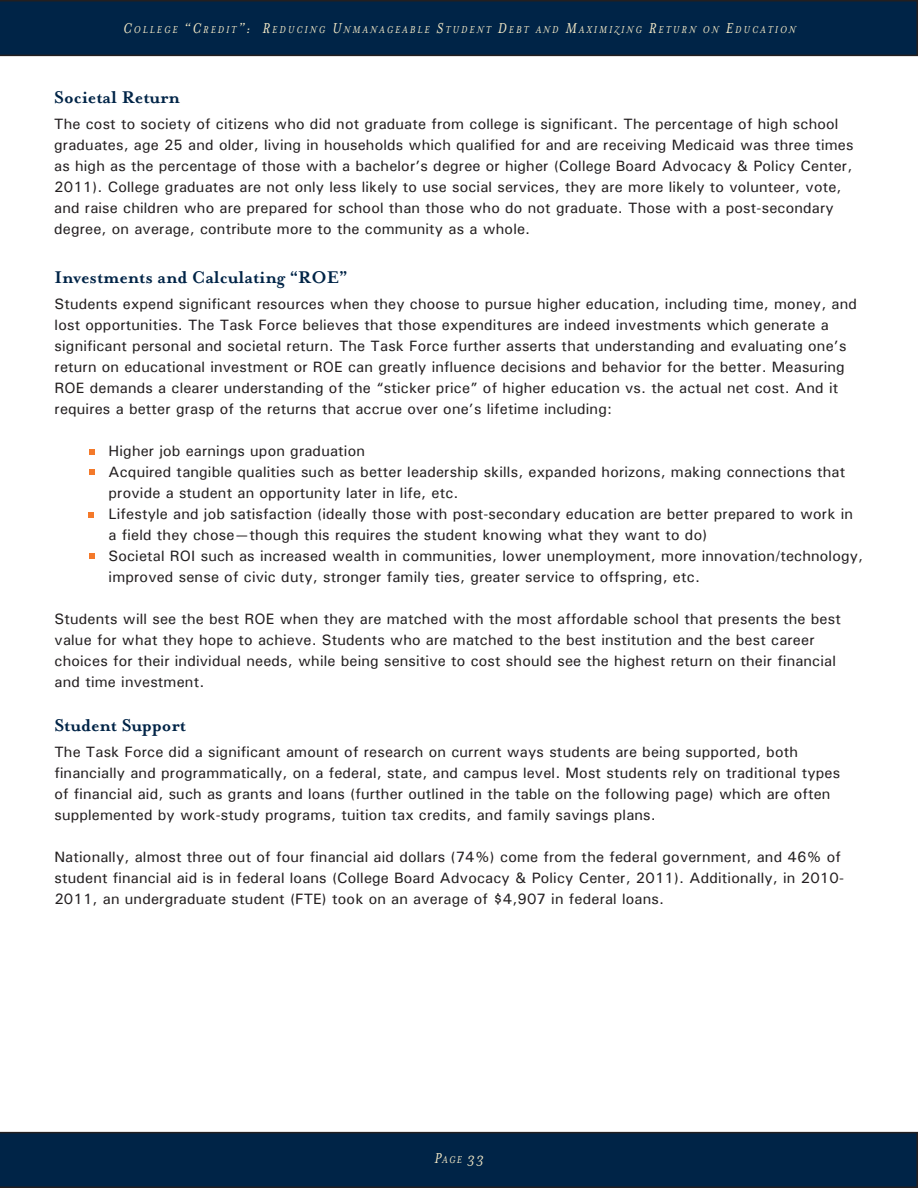
<style>
.page{position:relative;width:918px;height:1188px;background:#fff}
.page>*{position:absolute;margin:0;border:0;box-sizing:border-box;transform-origin:0 0}
.t1{font:700 19.5px "Mrs Eaves OT";color:#002447}
.t2{font:italic 16.5px "Mrs Eaves OT";color:#f2e8c6}
.t3{font:500 15px/21px "Univers";letter-spacing:.01em;color:#231f20}
.t4{font:italic 11.55px "Mrs Eaves OT";letter-spacing:.17em;color:#f2e8c6}
.s1{font-size:16.5px}
.s2{font-size:11.55px}
</style>
<div class="page">
<svg style="left:0;top:0;width:918px;height:56px;background:#012344"></svg>
<svg style="left:0;top:1132px;width:918px;height:56px;background:#012344"></svg>
<svg style="left:89px;top:450px;width:5px;height:5px"></svg>
<svg style="left:89px;top:469px;width:5px;height:6px"></svg>
<svg style="left:89px;top:553px;width:5px;height:6px"></svg>
<svg style="left:89px;top:512px;width:5px;height:5px"></svg>
<p class="t4" style="left:123px;top:23px;width:674px"><span class="s1">C</span>OLLEGE <span class="s1">“C</span>REDIT<span class="s1">”: R</span>EDUCING <span class="s1">U</span>NMANAGEABLE <span class="s1">S</span>TUDENT <span class="s1">D</span>EBT AND <span class="s1">M</span>AXIMIZING <span class="s1">R</span>ETURN ON <span class="s1">E</span>DUCATION</p>
<p class="t1" style="left:54px;top:86px;width:127px">Societal Return</p>
<p class="t3" style="left:54px;top:113px;width:801px">The cost to society of citizens who did not graduate from college is significant. The percentage of high school graduates, age 25 and older, living in households which qualified for and are receiving Medicaid was three times as high as the percentage of those with a bachelor’s degree or higher (College Board Advocacy &amp; Policy Center, 2011). College graduates are not only less likely to use social services, they are more likely to volunteer, vote, and raise children who are prepared for school than those who do not graduate. Those with a post-secondary degree, on average, contribute more to the community as a whole.</p>
<p class="t1" style="left:55px;top:266px;width:295px">Investments and Calculating “ROE”</p>
<p class="t3" style="left:55px;top:293px;width:804px">Students expend significant resources when they choose to pursue higher education, including time, money, and lost opportunities. The Task Force believes that those expenditures are indeed investments which generate a significant personal and societal return. The Task Force further asserts that understanding and evaluating one’s return on educational investment or ROE can greatly influence decisions and behavior for the better. Measuring ROE demands a clearer understanding of the “sticker price” of higher education vs. the actual net cost. And it requires a better grasp of the returns that accrue over one’s lifetime including:</p>
<p class="t3" style="left:109px;top:440px;width:258px">Higher job earnings upon graduation</p>
<p class="t3" style="left:109px;top:461px;width:738px">Acquired tangible qualities such as better leadership skills, expanded horizons, making connections that</p>
<p class="t3" style="left:109px;top:482px;width:351px">provide a student an opportunity later in life, etc.</p>
<p class="t3" style="left:109px;top:503px;width:746px">Lifestyle and job satisfaction (ideally those with post-secondary education are better prepared to work in</p>
<p class="t3" style="left:109px;top:524px;width:600px">a field they chose—though this requires the student knowing what they want to do)</p>
<p class="t3" style="left:109px;top:545px;width:756px">Societal ROI such as increased wealth in communities, lower unemployment, more innovation/technology,</p>
<p class="t3" style="left:109px;top:566px;width:593px">improved sense of civic duty, stronger family ties, greater service to offspring, etc.</p>
<p class="t3" style="left:55px;top:608px;width:788px">Students will see the best ROE when they are matched with the most affordable school that presents the best value for what they hope to achieve. Students who are matched to the best institution and the best career choices for their individual needs, while being sensitive to cost should see the highest return on their financial and time investment.</p>
<p class="t1" style="left:54px;top:714px;width:133px">Student Support</p>
<p class="t3" style="left:54px;top:741px;width:745px">The Task Force did a significant amount of research on current ways students are being supported, both</p>
<p class="t3" style="left:54px;top:762px;width:787px">financially and programmatically, on a federal, state, and campus level. Most students rely on traditional types of financial aid, such as grants and loans (further outlined in the table on the following page) which are often supplemented by work-study programs, tuition tax credits, and family savings plans.</p>
<p class="t3" style="left:54px;top:846px;width:791px">Nationally, almost three out of four financial aid dollars (74%) come from the federal government, and 46% of student financial aid is in federal loans (College Board Advocacy &amp; Policy Center, 2011). Additionally, in 2010-<br>2011, an undergraduate student (FTE) took on an average of $4,907 in federal loans.</p>
<p class="t2" style="left:434px;top:1150px;width:51px">P<span class="s2">AGE</span> 33</p>
</div>
